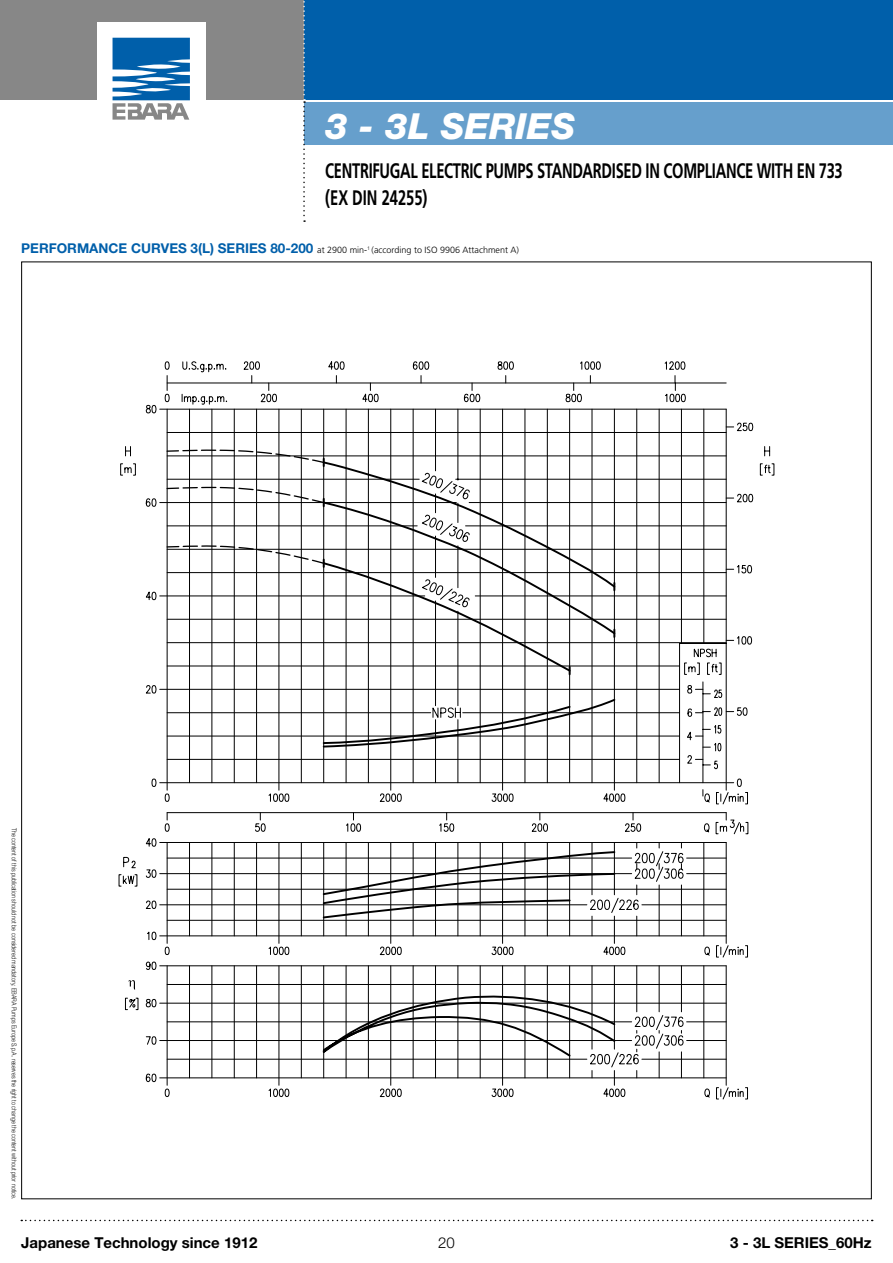
<style>
.page{position:relative;width:893px;height:1263px;background:#fff}
.page>*{position:absolute;margin:0;border:0;box-sizing:border-box;transform-origin:0 0}
.t1{font:italic 800 36px "Helvetica Neue";color:#fff}
.t2{font:700 21px/27px "Frutiger";letter-spacing:-.02em;color:#000;scale:.7 1}
.t3{font:700 15px "Helvetica Neue";color:#000}
.t4{font:300 15px "Helvetica Neue";color:#000}
.t5{font:300 9px "Frutiger";color:#000}
.t6{font:300 6.75px "Helvetica Neue";color:#000;scale:.8 1}
.s1{font-family:"Helvetica Neue";font-weight:700;font-size:13.5px;color:#005faa}
</style>
<div class="page">
<div style="left:304px;top:0;width:589px;height:100px;background:#005faa"></div>
<div style="left:304px;top:102px;width:589px;height:43px;background:#669fcc"></div>
<div style="left:0;top:0;width:304px;height:100px;background:#878787"></div>
<svg style="left:303px;top:1px;width:2px;height:221px"></svg>
<div style="left:97px;top:22px;width:108px;height:113px;background:#fff"></div>
<svg style="left:113px;top:38px;width:77px;height:82px"></svg>
<svg style="left:21px;top:1220px;width:852px;height:1px"></svg>
<svg style="left:164px;top:425px;width:610px;height:674px"></svg>
<hr style="left:167px;top:920px;width:559px;height:1px;background:#000">
<svg style="left:145px;top:832px;width:559px;height:46px"></svg>
<hr style="left:167px;top:889px;width:559px;height:1px;background:#000">
<hr style="left:167px;top:858px;width:465px;height:1px;background:#000">
<hr style="left:256px;top:966px;width:1px;height:112px;background:#000">
<hr style="left:234px;top:966px;width:1px;height:112px;background:#000">
<hr style="left:212px;top:966px;width:1px;height:112px;background:#000">
<hr style="left:189px;top:966px;width:1px;height:112px;background:#000">
<svg style="left:268px;top:1045px;width:358px;height:52px"></svg>
<hr style="left:704px;top:966px;width:1px;height:112px;background:#000">
<hr style="left:212px;top:842px;width:1px;height:94px;background:#000">
<hr style="left:189px;top:842px;width:1px;height:94px;background:#000">
<hr style="left:301px;top:842px;width:1px;height:94px;background:#000">
<hr style="left:256px;top:842px;width:1px;height:94px;background:#000">
<hr style="left:279px;top:842px;width:1px;height:101px;background:#000">
<hr style="left:234px;top:842px;width:1px;height:94px;background:#000">
<hr style="left:704px;top:842px;width:1px;height:94px;background:#000">
<svg style="left:145px;top:945px;width:176px;height:100px"></svg>
<hr style="left:167px;top:1021px;width:465px;height:1px;background:#000">
<hr style="left:167px;top:1059px;width:420px;height:1px;background:#000">
<svg style="left:145px;top:361px;width:597px;height:471px"></svg>
<hr style="left:167px;top:736px;width:513px;height:1px;background:#000">
<hr style="left:167px;top:712px;width:264px;height:1px;background:#000">
<hr style="left:167px;top:619px;width:559px;height:1px;background:#000">
<hr style="left:167px;top:642px;width:559px;height:1px;background:#000">
<hr style="left:167px;top:666px;width:513px;height:1px;background:#000">
<hr style="left:167px;top:572px;width:559px;height:1px;background:#000">
<hr style="left:167px;top:432px;width:559px;height:1px;background:#000">
<hr style="left:167px;top:456px;width:559px;height:1px;background:#000">
<svg style="left:420px;top:422px;width:333px;height:361px"></svg>
<hr style="left:461px;top:549px;width:265px;height:1px;background:#000">
<svg style="left:321px;top:460px;width:296px;height:598px"></svg>
<hr style="left:463px;top:712px;width:217px;height:1px;background:#000">
<hr style="left:458px;top:611px;width:1px;height:95px;background:#000">
<hr style="left:435px;top:601px;width:1px;height:105px;background:#000">
<hr style="left:456px;top:479px;width:270px;height:1px;background:#000">
<hr style="left:458px;top:409px;width:1px;height:71px;background:#000">
<hr style="left:469px;top:502px;width:257px;height:1px;background:#000">
<hr style="left:435px;top:409px;width:1px;height:62px;background:#000">
<hr style="left:466px;top:526px;width:260px;height:1px;background:#000">
<svg style="left:435px;top:494px;width:1px;height:19px"></svg>
<svg style="left:458px;top:503px;width:1px;height:19px"></svg>
<hr style="left:475px;top:595px;width:251px;height:1px;background:#000">
<hr style="left:458px;top:546px;width:1px;height:42px;background:#000">
<hr style="left:435px;top:536px;width:1px;height:41px;background:#000">
<hr style="left:687px;top:858px;width:39px;height:1px;background:#000">
<hr style="left:687px;top:873px;width:39px;height:1px;background:#000">
<hr style="left:642px;top:904px;width:84px;height:1px;background:#000">
<hr style="left:687px;top:1021px;width:39px;height:1px;background:#000">
<hr style="left:687px;top:1040px;width:39px;height:1px;background:#000">
<hr style="left:642px;top:1059px;width:84px;height:1px;background:#000">
<svg style="left:589px;top:842px;width:95px;height:243px"></svg>
<hr style="left:614px;top:966px;width:1px;height:83px;background:#000">
<hr style="left:592px;top:966px;width:1px;height:83px;background:#000">
<svg style="left:166px;top:449px;width:159px;height:118px"></svg>
<svg style="left:569px;top:667px;width:2px;height:7px"></svg>
<svg style="left:602px;top:408px;width:24px;height:394px"></svg>
<h1 class="t1" style="left:325px;top:105px;width:252px">3 - 3L SERIES</h1>
<h2 class="t2" style="left:325px;top:157px;width:741px">CENTRIFUGAL ELECTRIC PUMPS STANDARDISED IN COMPLIANCE WITH EN 733 (EX DIN 24255)</h2>
<h3 class="t5" style="left:21px;top:245px;width:499px"><span class="s1">PERFORMANCE CURVES 3(L) SERIES 80-200</span> at 2900 min-<sup>1</sup> (according to ISO 9906 Attachment A)</h3>
<p class="t6" style="left:18px;top:828px;width:466px;rotate:90deg">The content of this publication should not be considered mandatory. EBARA Pumps Europe S.p.A. reserves the right to change the content without prior notice.</p>
<h3 class="t3" style="left:21px;top:1233px;width:238px">Japanese Technology since 1912</h3>
<h3 class="t4" style="left:438px;top:1233px;width:18px">20</h3>
<h3 class="t3" style="left:730px;top:1233px;width:143px">3 - 3L SERIES_60Hz</h3>
</div>
